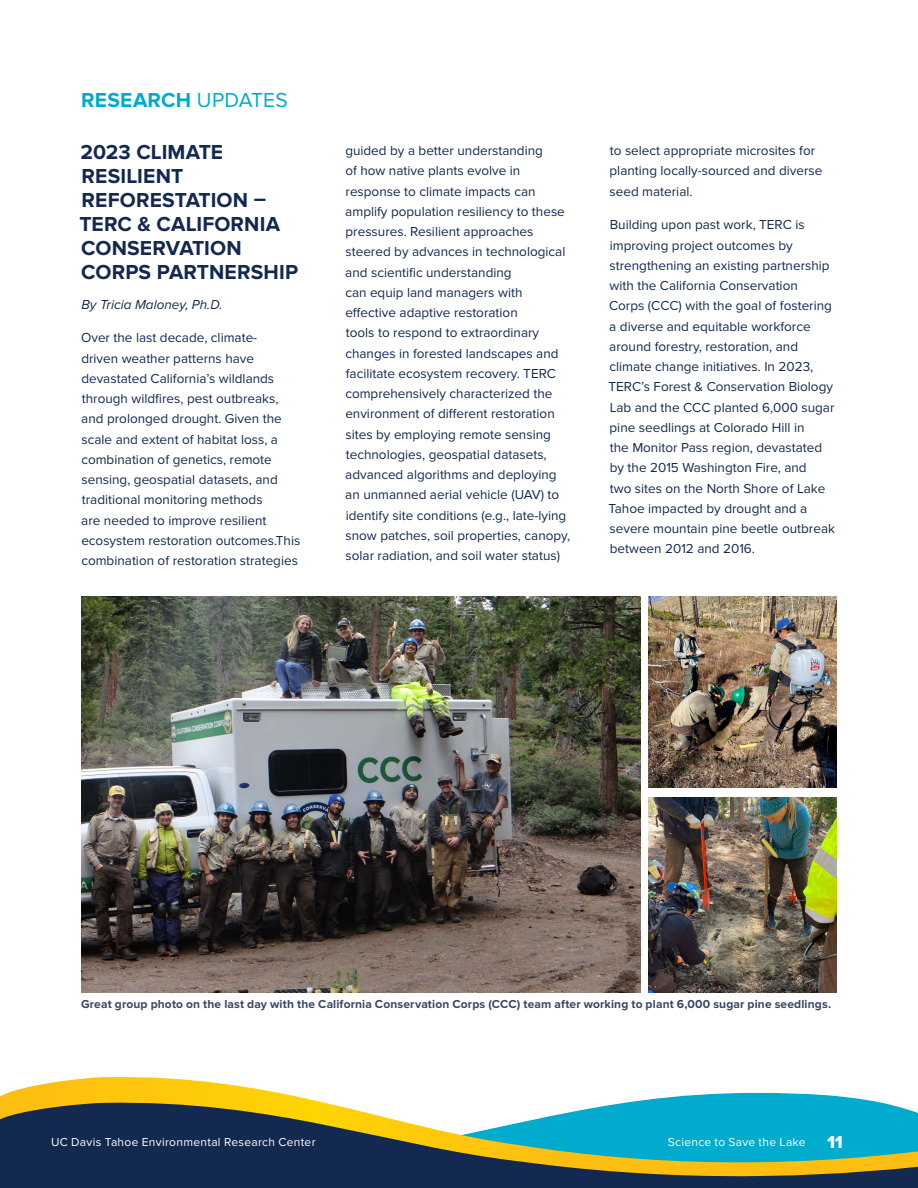
<style>
.page{position:relative;width:918px;height:1188px;background:#fff}
.page>*{position:absolute;margin:0;border:0;box-sizing:border-box;transform-origin:0 0}
.Headline{font:700 21px/24px "Proxima Nova";letter-spacing:.005em;color:#13294f}
.Headline2{font:700 21px "Proxima Nova";letter-spacing:.015em;color:#00abcd}
.Text_for_newsletter{font:13.5px/20.2px "Proxima Nova";color:#13294f}
.Text_for_newsletter-2{font:italic 13.5px "Proxima Nova";color:#13294f}
.t1{font:700 12px "Proxima Nova";letter-spacing:.01em;color:#3a4565}
.t2{font:12px "Proxima Nova";letter-spacing:.025em;color:#fff}
.s1{font-weight:400}
.s2{font-family:"Proxima Nova Extrabld";font-size:18px}
</style>
<div class="page">
<svg style="left:0;top:1076px;width:866px;height:24px"></svg>
<svg style="left:0;top:1100px;width:918px;height:88px;background:#437473"></svg>
<img style="left:81px;top:597px;width:559px;height:396px">
<img style="left:648px;top:597px;width:189px;height:190px">
<img style="left:648px;top:797px;width:189px;height:196px">
<p class="Headline2" style="left:81px;top:88px;width:208px">RESEARCH <span class="s1">UPDATES</span></p>
<p class="Headline" style="left:79px;top:141px;width:220px">2023 CLIMATE<br>RESILIENT<br>REFORESTATION –<br>TERC &amp; CALIFORNIA<br>CONSERVATION<br>CORPS PARTNERSHIP</p>
<p class="Text_for_newsletter-2" style="left:81px;top:297px;width:143px">By Tricia Maloney, Ph.D.</p>
<p class="Text_for_newsletter" style="left:81px;top:328px;width:221px">Over the last decade, climate-<br>driven weather patterns have devastated California’s wildlands through wildfires, pest outbreaks, and prolonged drought. Given the scale and extent of habitat loss, a combination of genetics, remote sensing, geospatial datasets, and traditional monitoring methods<br>are needed to improve resilient ecosystem restoration outcomes.This combination of restoration strategies</p>
<p class="Text_for_newsletter" style="left:345px;top:141px;width:226px">guided by a better understanding<br>of how native plants evolve in response to climate impacts can amplify population resiliency to these pressures. Resilient approaches steered by advances in technological and scientific understanding<br>can equip land managers with effective adaptive restoration<br>tools to respond to extraordinary changes in forested landscapes and facilitate ecosystem recovery. TERC comprehensively characterized the environment of different restoration sites by employing remote sensing technologies, geospatial datasets, advanced algorithms and deploying an unmanned aerial vehicle (UAV) to identify site conditions (e.g., late-lying snow patches, soil properties, canopy, solar radiation, and soil water status)</p>
<p class="Text_for_newsletter" style="left:610px;top:141px;width:214px">to select appropriate microsites for planting locally-sourced and diverse seed material.</p>
<p class="Text_for_newsletter" style="left:608px;top:215px;width:228px">Building upon past work, TERC is improving project outcomes by strengthening an existing partnership with the California Conservation Corps (CCC) with the goal of fostering a diverse and equitable workforce around forestry, restoration, and climate change initiatives. In 2023, TERC’s Forest &amp; Conservation Biology Lab and the CCC planted 6,000 sugar pine seedlings at Colorado Hill in<br>the Monitor Pass region, devastated by the 2015 Washington Fire, and<br>two sites on the North Shore of Lake Tahoe impacted by drought and a severe mountain pine beetle outbreak between 2012 and 2016.</p>
<p class="t1" style="left:81px;top:998px;width:752px">Great group photo on the last day with the California Conservation Corps (CCC) team after working to plant 6,000 sugar pine seedlings.</p>
<p class="t2" style="left:51px;top:1135px;width:266px">UC Davis Tahoe Environmental Research Center</p>
<p class="t2" style="left:668px;top:1135px;width:177px">Science to Save the Lake <span class="s2">11</span></p>
</div>
